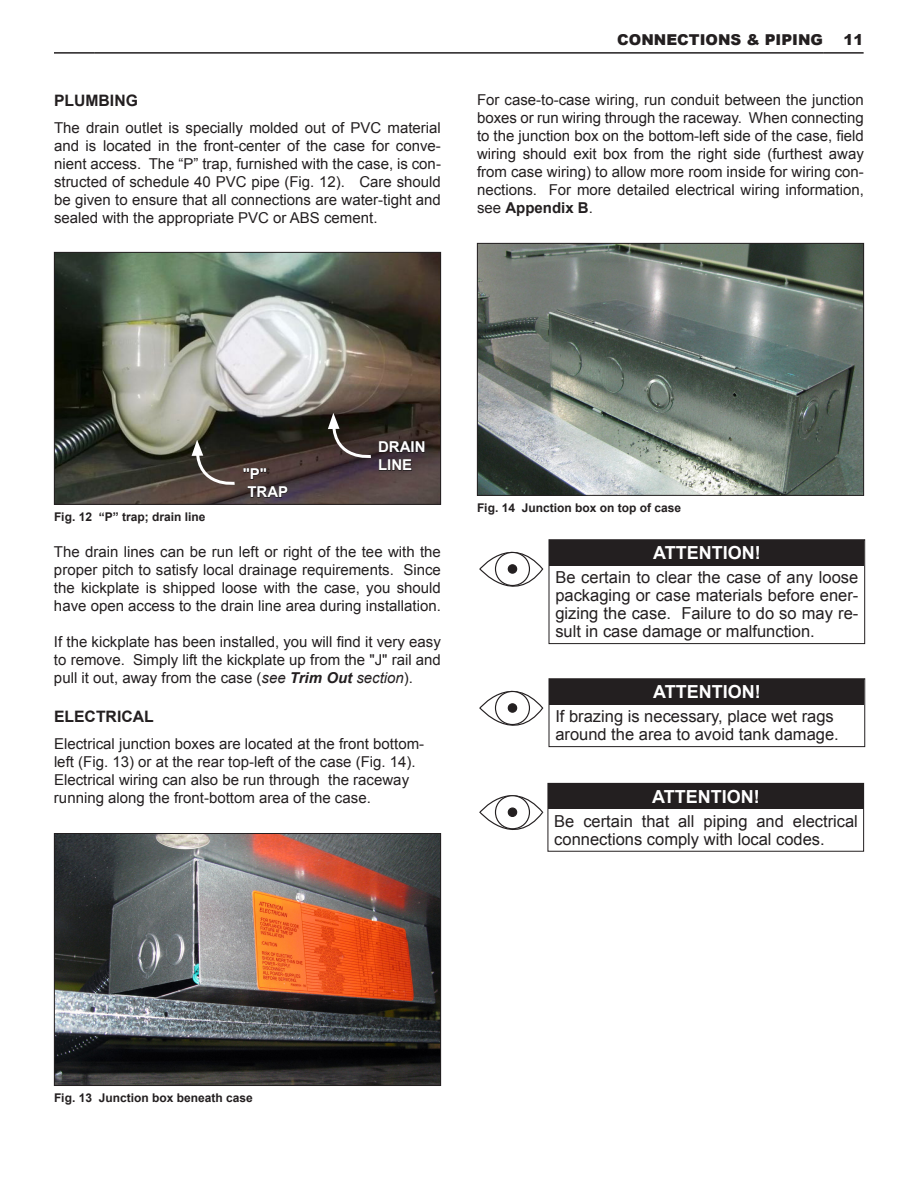
<style>
.page{position:relative;width:918px;height:1188px;background:#fff}
.page>*{position:absolute;margin:0;border:0;box-sizing:border-box;transform-origin:0 0}
.t1{font:700 18px "Arial";color:#fff}
.t2{font:16.5px/18px "Arial";color:#231f20}
.t3{font:700 15.75px "Arial";color:#231f20}
.t4{font:15px/18px "Arial";color:#231f20;text-align:justify}
.t5{font:900 15px "Arial";color:#231f20}
.t6{font:700 15px/18px "Arial";color:#fff}
.t7{font:700 12px "Arial";color:#231f20}
.s1{font-weight:700}
.s2{font-style:italic}
.s3{font-weight:700;font-style:italic}
</style>
<div class="page">
<img style="left:479px;top:245px;width:383px;height:249px">
<div style="left:477px;top:243px;width:387px;height:253px;border:1px solid #231f20"></div>
<svg style="left:479px;top:551px;width:65px;height:36px"></svg>
<div style="left:496px;top:552px;width:33px;height:34px;background:#fff;border-radius:50%"></div>
<div style="left:495px;top:552px;width:35px;height:34px;border:1px solid #231f20;border-radius:50%"></div>
<div style="left:508px;top:565px;width:9px;height:8px;background:#231f20;border-radius:50%"></div>
<div style="left:508px;top:564px;width:9px;height:10px;border:1px solid #231f20;border-radius:50%"></div>
<div style="left:549px;top:540px;width:315px;height:25px;background:#231f20"></div>
<div style="left:549px;top:539px;width:316px;height:105px;border:1px solid #231f20"></div>
<svg style="left:479px;top:795px;width:65px;height:35px"></svg>
<div style="left:496px;top:796px;width:33px;height:33px;background:#fff;border-radius:50%"></div>
<div style="left:495px;top:795px;width:35px;height:34px;border:1px solid #231f20;border-radius:50%"></div>
<div style="left:508px;top:808px;width:9px;height:8px;background:#231f20;border-radius:50%"></div>
<div style="left:508px;top:807px;width:9px;height:10px;border:1px solid #231f20;border-radius:50%"></div>
<div style="left:548px;top:784px;width:316px;height:25px;background:#231f20"></div>
<div style="left:548px;top:783px;width:316px;height:69px;border:1px solid #231f20"></div>
<svg style="left:479px;top:690px;width:65px;height:36px"></svg>
<div style="left:496px;top:691px;width:33px;height:34px;background:#fff;border-radius:50%"></div>
<div style="left:495px;top:691px;width:35px;height:34px;border:1px solid #231f20;border-radius:50%"></div>
<div style="left:508px;top:704px;width:9px;height:8px;background:#231f20;border-radius:50%"></div>
<div style="left:508px;top:703px;width:9px;height:10px;border:1px solid #231f20;border-radius:50%"></div>
<div style="left:549px;top:679px;width:315px;height:25px;background:#231f20"></div>
<div style="left:549px;top:678px;width:316px;height:69px;border:1px solid #231f20"></div>
<img style="left:56px;top:835px;width:383px;height:249px">
<div style="left:54px;top:833px;width:387px;height:253px;border:1px solid #231f20"></div>
<img style="left:56px;top:254px;width:383px;height:249px">
<div style="left:54px;top:252px;width:387px;height:253px;border:1px solid #231f20"></div>
<svg style="left:192px;top:440px;width:97px;height:58px;background:#443a35"></svg>
<svg style="left:328px;top:413px;width:97px;height:58px;background:#39302e"></svg>
<hr style="left:54px;top:52px;width:41px;height:2px;background:#231f20">
<hr style="left:95px;top:52px;width:728px;height:2px;background:#231f20">
<hr style="left:823px;top:52px;width:41px;height:2px;background:#231f20">
<p class="t3" style="left:54px;top:90px;width:85px">PLUMBING</p>
<p class="t4" style="left:54px;top:119px;width:388px">The drain outlet is specially molded out of PVC material and is located in the front-center of the case for conve&shy;nient access. The “P” trap, furnished with the case, is con&shy;structed of schedule 40 PVC pipe (Fig. 12). Care should be given to ensure that all connections are water-tight and sealed with the appropriate PVC or ABS cement.</p>
<p class="t5" style="left:617px;top:29px;width:207px">CONNECTIONS &amp; PIPING</p>
<p class="t5" style="left:844px;top:29px;width:22px">11</p>
<p class="t4" style="left:477px;top:91px;width:388px">For case-to-case wiring, run conduit between the junction boxes or run wiring through the raceway. When connecting to the junction box on the bottom-left side of the case, field wiring should exit box from the right side (furthest away from case wiring) to allow more room inside for wiring con&shy;nections. For more detailed electrical wiring information, see <span class="s1">Appendix B</span>.</p>
<p class="t7" style="left:54px;top:509px;width:153px">Fig. 12 “P” trap; drain line</p>
<p class="t6" style="left:247px;top:465px;width:42px;text-indent:-5px">"P"<br>TRAP</p>
<p class="t6" style="left:378px;top:438px;width:49px">DRAIN<br>LINE</p>
<p class="t4" style="left:54px;top:543px;width:388px">The drain lines can be run left or right of the tee with the proper pitch to satisfy local drainage requirements. Since the kickplate is shipped loose with the case, you should have open access to the drain line area during installation.</p>
<p class="t4" style="left:54px;top:633px;width:388px">If the kickplate has been installed, you will find it very easy to remove. Simply lift the kickplate up from the "J" rail and pull it out, away from the case (<span class="s2">see</span> <span class="s3">Trim Out</span> <span class="s2">section</span>).</p>
<p class="t3" style="left:54px;top:706px;width:101px">ELECTRICAL</p>
<p class="t4" style="left:54px;top:735px;width:372px;text-align:left">Electrical junction boxes are located at the front bottom&shy;left (Fig. 13) or at the rear top-left of the case (Fig. 14).<br>Electrical wiring can also be run through the raceway running along the front-bottom area of the case.</p>
<p class="t7" style="left:477px;top:500px;width:206px">Fig. 14 Junction box on top of case</p>
<p class="t1" style="left:653px;top:541px;width:109px">ATTENTION!</p>
<p class="t2" style="left:555px;top:569px;width:304px;text-align:justify">Be certain to clear the case of any loose packaging or case materials before ener&shy;gizing the case. Failure to do so may re&shy;sult in case damage or malfunction.</p>
<p class="t1" style="left:653px;top:680px;width:109px">ATTENTION!</p>
<p class="t2" style="left:555px;top:708px;width:285px">If brazing is necessary, place wet rags around the area to avoid tank damage.</p>
<p class="t1" style="left:652px;top:785px;width:109px">ATTENTION!</p>
<p class="t2" style="left:554px;top:812px;width:305px">Be certain that all piping and electrical connections comply with local codes.</p>
<p class="t7" style="left:54px;top:1090px;width:200px">Fig. 13 Junction box beneath case</p>
</div>
